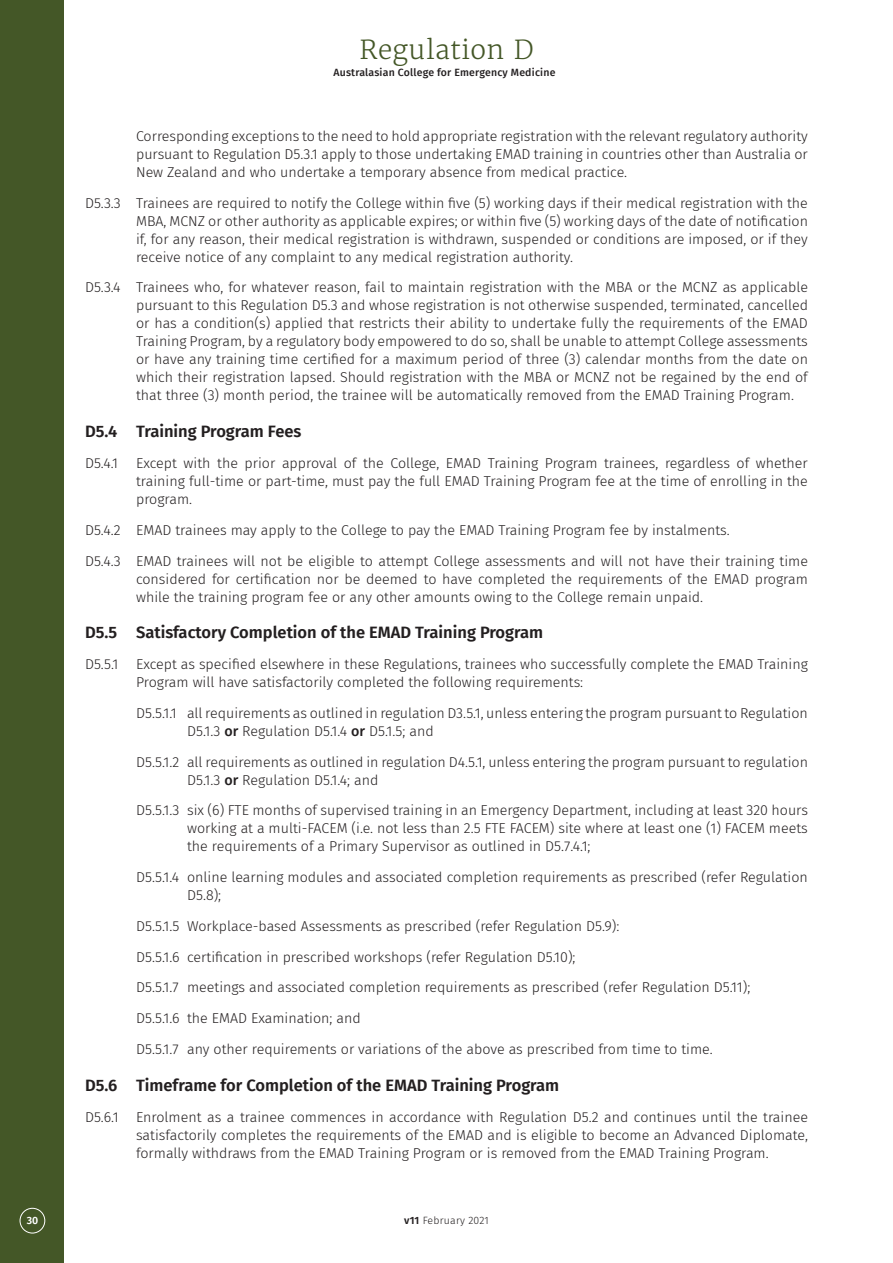
<style>
.page{position:relative;width:893px;height:1263px;background:#fff}
.page>*{position:absolute;margin:0;border:0;box-sizing:border-box;transform-origin:0 0}
.t1{font:300 26.1px "Merriweather";letter-spacing:.02em;color:#445727}
.Regulation_2_Heading{font:600 16.5px "Fira Sans";color:#231f20}
.Regulation_3_Body{font:300 14.25px/18px "Fira Sans";color:#231f20;text-align:justify}
.Regulation_4_Body{font:300 14.25px/18px "Fira Sans";color:#231f20}
.Regulation_3_Body_Pa{font:300 14.25px/18px "Fira Sans";color:#231f20;text-align:justify}
.t2{font:500 10.5px "Fira Sans";letter-spacing:.02em;color:#231f20}
.t3{font:300 10.5px "Fira Sans";letter-spacing:.02em;color:#231f20}
.t4{font:600 10.5px "Fira Sans";color:#fff}
.s1{font-weight:500}
.s2{font-weight:600}
</style>
<div class="page">
<div style="left:0;top:0;width:64px;height:1263px;background:#445727"></div>
<div style="left:20px;top:1208px;width:25px;height:25px;border:1px solid #fff;border-radius:50%"></div>
<h1 class="t1" style="left:359px;top:34px;width:175px">Regulation D</h1>
<p class="t2" style="left:333px;top:63px;width:223px">Australasian College for Emergency Medicine</p>
<p class="Regulation_3_Body_Pa" style="left:136px;top:127px;width:673px">Corresponding exceptions to the need to hold appropriate registration with the relevant regulatory authority pursuant to Regulation D5.3.1 apply to those undertaking EMAD training in countries other than Australia or New Zealand and who undertake a temporary absence from medical practice.</p>
<p class="Regulation_3_Body" style="left:136px;top:194px;width:673px;text-indent:-51px">D5.3.3 Trainees are required to notify the College within five (5) working days if their medical registration with the MBA, MCNZ or other authority as applicable expires; or within five (5) working days of the date of notification if, for any reason, their medical registration is withdrawn, suspended or conditions are imposed, or if they receive notice of any complaint to any medical registration authority.</p>
<p class="Regulation_3_Body" style="left:136px;top:278px;width:673px;text-indent:-51px">D5.3.4 Trainees who, for whatever reason, fail to maintain registration with the MBA or the MCNZ as applicable pursuant to this Regulation D5.3 and whose registration is not otherwise suspended, terminated, cancelled or has a condition(s) applied that restricts their ability to undertake fully the requirements of the EMAD Training Program, by a regulatory body empowered to do so, shall be unable to attempt College assessments or have any training time certified for a maximum period of three (3) calendar months from the date on which their registration lapsed. Should registration with the MBA or MCNZ not be regained by the end of that three (3) month period, the trainee will be automatically removed from the EMAD Training Program.</p>
<p class="Regulation_2_Heading" style="left:85px;top:418px;width:218px">D5.4 Training Program Fees</p>
<p class="Regulation_3_Body" style="left:85px;top:454px;width:35px">D5.4.1</p>
<p class="Regulation_3_Body" style="left:136px;top:454px;width:673px">Except with the prior approval of the College, EMAD Training Program trainees, regardless of whether training full-time or part-time, must pay the full EMAD Training Program fee at the time of enrolling in the program.</p>
<p class="Regulation_3_Body" style="left:85px;top:521px;width:646px">D5.4.2 EMAD trainees may apply to the College to pay the EMAD Training Program fee by instalments.</p>
<p class="Regulation_3_Body" style="left:136px;top:551px;width:673px;text-indent:-51px">D5.4.3 EMAD trainees will not be eligible to attempt College assessments and will not have their training time considered for certification nor be deemed to have completed the requirements of the EMAD program while the training program fee or any other amounts owing to the College remain unpaid.</p>
<p class="Regulation_2_Heading" style="left:85px;top:619px;width:460px">D5.5 Satisfactory Completion of the EMAD Training Program</p>
<p class="Regulation_3_Body" style="left:136px;top:655px;width:673px;text-indent:-51px">D5.5.1 Except as specified elsewhere in these Regulations, trainees who successfully complete the EMAD Training<br>Program will have satisfactorily completed the following requirements:</p>
<p class="Regulation_4_Body" style="left:187px;top:704px;width:622px;text-indent:-51px">D5.5.1.1 all requirements as outlined in regulation D3.5.1, unless entering the program pursuant to Regulation<br>D5.1.3 <span class="s1">or</span> Regulation D5.1.4 <span class="s1">or</span> D5.1.5; and</p>
<p class="Regulation_4_Body" style="left:187px;top:753px;width:622px;text-indent:-51px">D5.5.1.2 all requirements as outlined in regulation D4.5.1, unless entering the program pursuant to regulation<br>D5.1.3 <span class="s1">or</span> Regulation D5.1.4; and</p>
<p class="Regulation_4_Body" style="left:187px;top:801px;width:622px;text-align:justify;text-indent:-51px">D5.5.1.3 six (6) FTE months of supervised training in an Emergency Department, including at least 320 hours working at a multi-FACEM (i.e. not less than 2.5 FTE FACEM) site where at least one (1) FACEM meets the requirements of a Primary Supervisor as outlined in D5.7.4.1;</p>
<p class="Regulation_4_Body" style="left:187px;top:868px;width:622px;text-indent:-51px">D5.5.1.4 online learning modules and associated completion requirements as prescribed (refer Regulation<br>D5.8);</p>
<p class="Regulation_4_Body" style="left:136px;top:917px;width:485px">D5.5.1.5 Workplace-based Assessments as prescribed (refer Regulation D5.9):</p>
<p class="Regulation_4_Body" style="left:136px;top:948px;width:441px">D5.5.1.6 certification in prescribed workshops (refer Regulation D5.10);</p>
<p class="Regulation_4_Body" style="left:136px;top:978px;width:616px">D5.5.1.7 meetings and associated completion requirements as prescribed (refer Regulation D5.11);</p>
<p class="Regulation_4_Body" style="left:136px;top:1009px;width:226px">D5.5.1.6 the EMAD Examination; and</p>
<p class="Regulation_4_Body" style="left:136px;top:1040px;width:578px">D5.5.1.7 any other requirements or variations of the above as prescribed from time to time.</p>
<p class="Regulation_2_Heading" style="left:85px;top:1071px;width:476px">D5.6 Timeframe for Completion of the EMAD Training Program</p>
<p class="Regulation_3_Body" style="left:136px;top:1107px;width:673px;text-indent:-51px">D5.6.1 Enrolment as a trainee commences in accordance with Regulation D5.2 and continues until the trainee satisfactorily completes the requirements of the EMAD and is eligible to become an Advanced Diplomate, formally withdraws from the EMAD Training Program or is removed from the EMAD Training Program.</p>
<p class="t4" style="left:27px;top:1212px;width:13px">30</p>
<p class="t3" style="left:404px;top:1213px;width:86px"><span class="s2">v11</span> February 2021</p>
</div>
